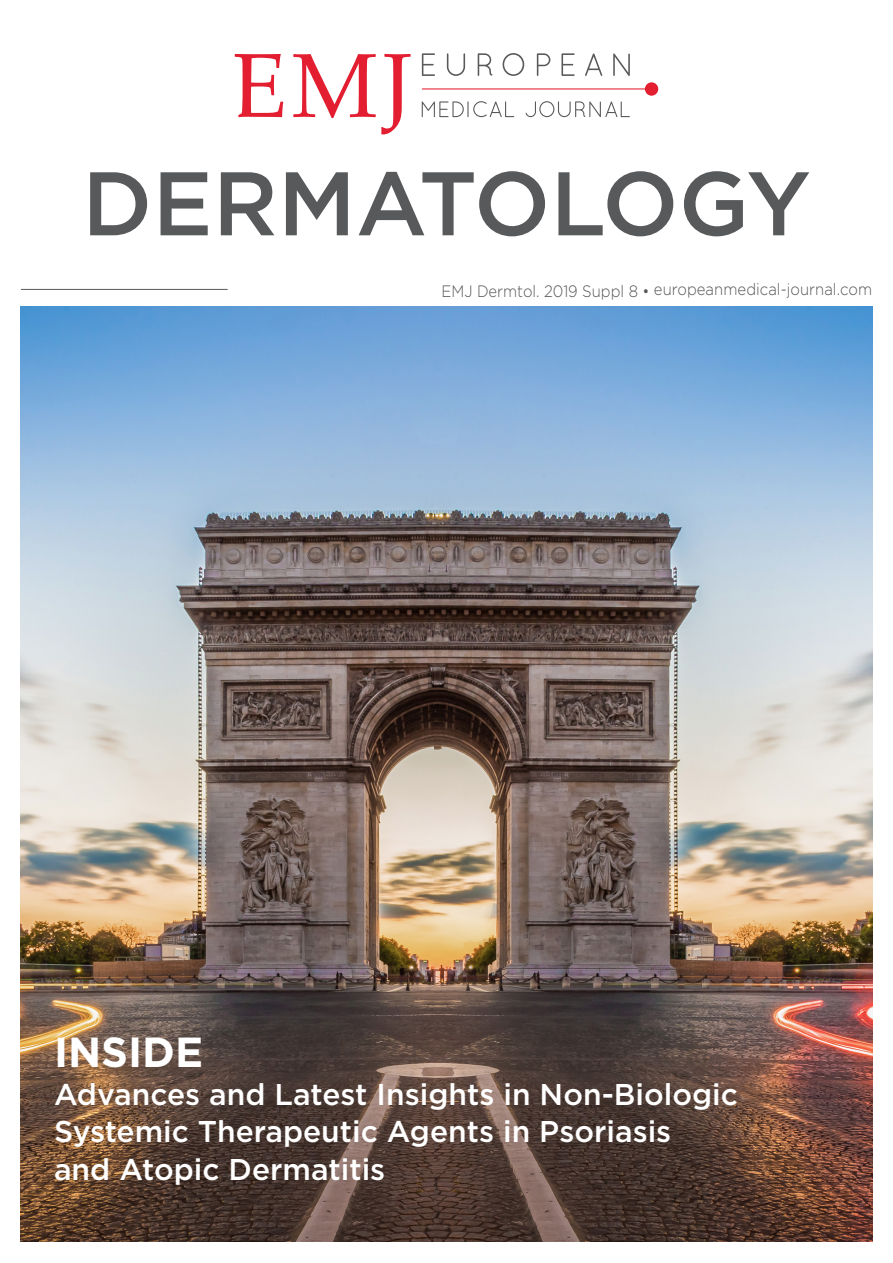
<style>
.page{position:relative;width:893px;height:1263px;background:#fff}
.page>*{position:absolute;margin:0;border:0;box-sizing:border-box;transform-origin:0 0}
.t1{font:500 90px "Gotham";color:#58595b}
.t2{font:700 42px "Gotham";color:#fff}
.t3{font:500 30px/37.5px "Gotham";color:#fff}
.t4{font:300 16.5px "Gotham";color:#575756;scale:.9 1}
</style>
<div class="page">
<img style="left:21px;top:307px;width:851px;height:935px">
<svg style="left:422px;top:53px;width:208px;height:23px"></svg>
<svg style="left:235px;top:54px;width:176px;height:80px"></svg>
<svg style="left:422px;top:82px;width:236px;height:35px"></svg>
<hr style="left:21px;top:289px;width:206px;height:1px;background:#58595b">
<p class="t1" style="left:82px;top:145px;width:730px">DERMATOLOGY</p>
<p class="t4" style="left:442px;top:279px;width:480px">EMJ Dermtol. 2019 Suppl 8 • europeanmedical-journal.com</p>
<p class="t2" style="left:54px;top:1024px;width:151px">INSIDE</p>
<p class="t3" style="left:54px;top:1075px;width:685px">Advances and Latest Insights in Non-Biologic<br>Systemic Therapeutic Agents in Psoriasis<br>and Atopic Dermatitis</p>
</div>
